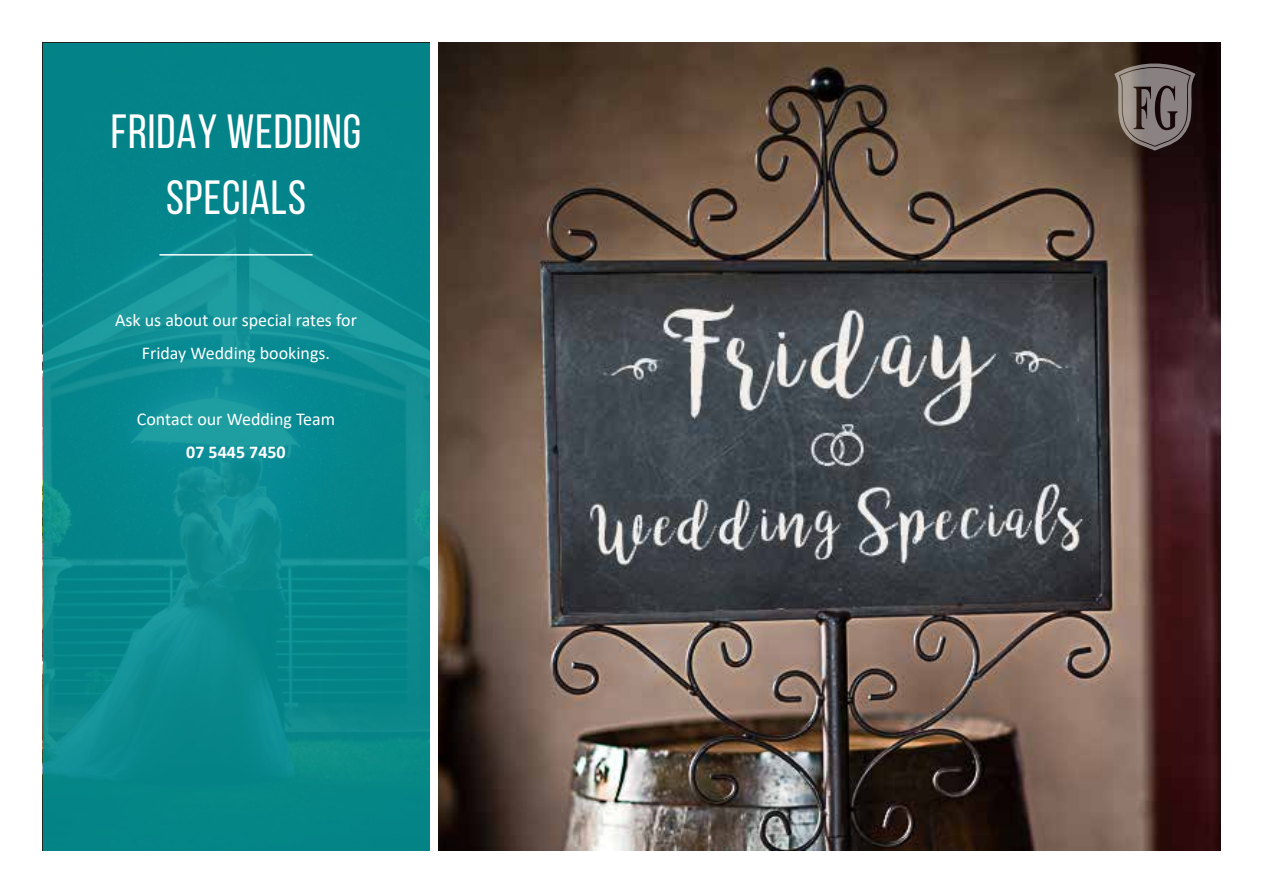
<style>
.page{position:relative;width:1263px;height:893px;background:#fff}
.page>*{position:absolute;margin:0;border:0;box-sizing:border-box;transform-origin:0 0}
.t1{font:48px/66px "Bebas Neue";letter-spacing:.02em;color:#fff;text-align:center}
.t2{font:18px/33px "Calibri";color:#fff;text-align:center}
.t3{font:700 18px "Calibri";color:#fff}
</style>
<div class="page">
<img style="left:438px;top:43px;width:782px;height:807px">
<svg style="left:43px;top:43px;width:386px;height:807px;fill:#05868a"></svg>
<hr style="left:159px;top:254px;width:154px;height:2px;background:#fff">
<svg style="left:1114px;top:63px;width:81px;height:88px"></svg>
<h1 class="t1" style="left:111px;top:98px;width:252px">FRIDAY WEDDING<br>SPECIALS</h1>
<p class="t2" style="left:115px;top:303px;width:243px">Ask us about our special rates for<br>Friday Wedding bookings.</p>
<p class="t2" style="left:137px;top:402px;width:200px">Contact our Wedding Team</p>
<p class="t3" style="left:186px;top:439px;width:101px">07 5445 7450</p>
</div>
